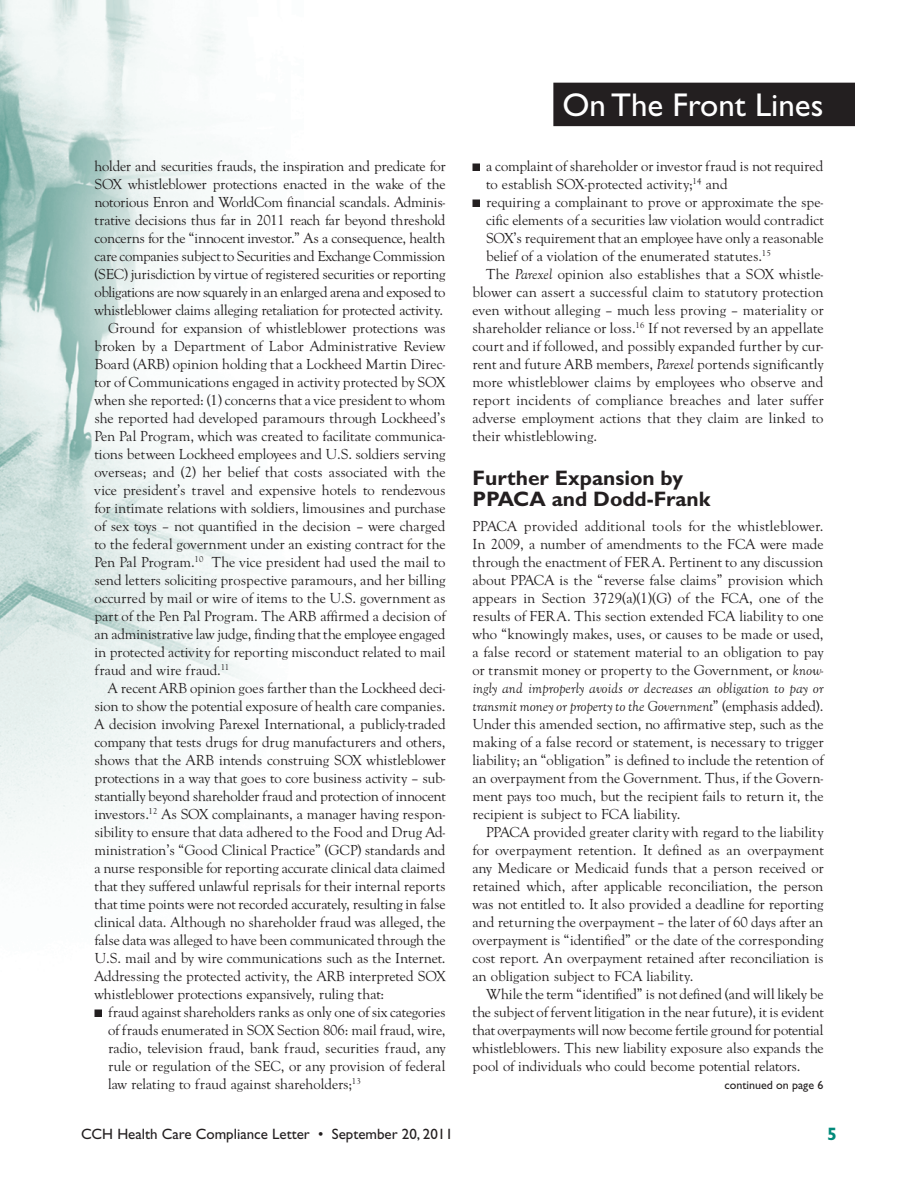
<style>
.page{position:relative;width:918px;height:1188px;background:#fff}
.page>*{position:absolute;margin:0;border:0;box-sizing:border-box;transform-origin:0 0}
.t1{font:33px "Gill Sans";color:#fff}
.t2{font:700 21px/21px "Gill Sans";color:#231f20}
.t3{font:700 18px "Gill Sans";color:#00897a}
.t4{font:15px/18px "Goudy Old Style Regular DTC";color:#231f20;text-align:justify}
.t5{font:15px/18px "Goudy Old Style Regular Italic DTC";color:#231f20}
.t6{font:15px "Goudy Old Style Regular DTC";letter-spacing:-.025em;color:#231f20}
.t7{font:15px "Goudy Old Style Regular DTC";letter-spacing:-.02em;color:#231f20}
.t8{font:15px "Gill Sans";color:#231f20}
.t9{font:12px "Gill Sans";color:#231f20}
.s1{font-family:"Goudy Old Style Regular Italic DTC"}
.s2{font-family:"Goudy Old Style Regular DTC"}
</style>
<div class="page">
<div style="left:553px;top:83px;width:302px;height:43px;background:#231f20"></div>
<img style="left:0;top:0;width:253px;height:1010px">
<div style="left:94px;top:1010px;width:8px;height:7px;background:#231f20"></div>
<div style="left:472px;top:164px;width:8px;height:7px;background:#231f20"></div>
<div style="left:472px;top:200px;width:8px;height:7px;background:#231f20"></div>
<p class="t4" style="left:94px;top:158px;width:353px">holder and securities frauds, the inspiration and predicate for</p>
<p class="t4" style="left:94px;top:176px;width:353px">SOX whistleblower protections enacted in the wake of the</p>
<p class="t4" style="left:94px;top:194px;width:353px">notorious Enron and WorldCom financial scandals. Adminis-</p>
<p class="t4" style="left:94px;top:212px;width:353px">trative decisions thus far in 2011 reach far beyond threshold</p>
<p class="t4" style="left:94px;top:230px;width:353px">concerns for the “innocent investor.” As a consequence, health</p>
<p class="t7" style="left:94px;top:250px;width:353px">care companies subject to Securities and Exchange Commission</p>
<p class="t4" style="left:94px;top:266px;width:353px">(SEC) jurisdiction by virtue of registered securities or reporting</p>
<p class="t6" style="left:94px;top:286px;width:352px">obligations are now squarely in an enlarged arena and exposed to</p>
<p class="t4" style="left:94px;top:302px;width:350px">whistleblower claims alleging retaliation for protected activity.</p>
<p class="t4" style="left:108px;top:320px;width:339px">Ground for expansion of whistleblower protections was</p>
<p class="t4" style="left:95px;top:338px;width:352px">broken by a Department of Labor Administrative Review</p>
<p class="t4" style="left:95px;top:356px;width:353px">Board (ARB) opinion holding that a Lockheed Martin Direc-</p>
<p class="t4" style="left:95px;top:374px;width:352px">tor of Communications engaged in activity protected by SOX</p>
<p class="t4" style="left:95px;top:392px;width:353px">when she reported: (1) concerns that a vice president to whom</p>
<p class="t4" style="left:95px;top:410px;width:353px">she reported had developed paramours through Lockheed’s</p>
<p class="t4" style="left:95px;top:428px;width:353px">Pen Pal Program, which was created to facilitate communica-</p>
<p class="t4" style="left:95px;top:446px;width:353px">tions between Lockheed employees and U.S. soldiers serving</p>
<p class="t4" style="left:95px;top:464px;width:352px">overseas; and (2) her belief that costs associated with the</p>
<p class="t4" style="left:95px;top:482px;width:353px">vice president’s travel and expensive hotels to rendezvous</p>
<p class="t4" style="left:95px;top:500px;width:353px">for intimate relations with soldiers, limousines and purchase</p>
<p class="t4" style="left:95px;top:518px;width:353px">of sex toys – not quantified in the decision – were charged</p>
<p class="t4" style="left:95px;top:536px;width:353px">to the federal government under an existing contract for the</p>
<p class="t4" style="left:95px;top:554px;width:353px">Pen Pal Program. <sup>10</sup> The vice president had used the mail to</p>
<p class="t4" style="left:94px;top:572px;width:353px">send letters soliciting prospective paramours, and her billing</p>
<p class="t4" style="left:94px;top:590px;width:353px">occurred by mail or wire of items to the U.S. government as</p>
<p class="t4" style="left:94px;top:608px;width:352px">part of the Pen Pal Program. The ARB affirmed a decision of</p>
<p class="t4" style="left:94px;top:626px;width:353px">an administrative law judge, finding that the employee engaged</p>
<p class="t4" style="left:94px;top:644px;width:353px">in protected activity for reporting misconduct related to mail</p>
<p class="t4" style="left:94px;top:662px;width:137px">fraud and wire fraud. <sup>11</sup></p>
<p class="t4" style="left:108px;top:680px;width:339px">A recent ARB opinion goes farther than the Lockheed deci-</p>
<p class="t4" style="left:94px;top:698px;width:352px">sion to show the potential exposure of health care companies.</p>
<p class="t4" style="left:94px;top:716px;width:353px">A decision involving Parexel International, a publicly-traded</p>
<p class="t4" style="left:94px;top:734px;width:353px">company that tests drugs for drug manufacturers and others,</p>
<p class="t4" style="left:94px;top:752px;width:353px">shows that the ARB intends construing SOX whistleblower</p>
<p class="t4" style="left:94px;top:770px;width:353px">protections in a way that goes to core business activity – sub-</p>
<p class="t4" style="left:94px;top:788px;width:353px">stantially beyond shareholder fraud and protection of innocent</p>
<p class="t4" style="left:94px;top:806px;width:353px">investors. <sup>12</sup> As SOX complainants, a manager having respon-</p>
<p class="t4" style="left:94px;top:824px;width:353px">sibility to ensure that data adhered to the Food and Drug Ad-</p>
<p class="t4" style="left:94px;top:842px;width:352px">ministration’s “Good Clinical Practice” (GCP) standards and</p>
<p class="t4" style="left:94px;top:860px;width:352px">a nurse responsible for reporting accurate clinical data claimed</p>
<p class="t4" style="left:94px;top:878px;width:353px">that they suffered unlawful reprisals for their internal reports</p>
<p class="t4" style="left:94px;top:896px;width:352px">that time points were not recorded accurately, resulting in false</p>
<p class="t4" style="left:94px;top:914px;width:353px">clinical data. Although no shareholder fraud was alleged, the</p>
<p class="t4" style="left:94px;top:932px;width:353px">false data was alleged to have been communicated through the</p>
<p class="t4" style="left:94px;top:950px;width:353px">U.S. mail and by wire communications such as the Internet.</p>
<p class="t4" style="left:94px;top:968px;width:353px">Addressing the protected activity, the ARB interpreted SOX</p>
<p class="t4" style="left:94px;top:986px;width:291px">whistleblower protections expansively, ruling that:</p>
<p class="t4" style="left:108px;top:1004px;width:339px">fraud against shareholders ranks as only one of six categories</p>
<p class="t4" style="left:108px;top:1022px;width:339px">of frauds enumerated in SOX Section 806: mail fraud, wire,</p>
<p class="t4" style="left:108px;top:1040px;width:339px">radio, television fraud, bank fraud, securities fraud, any</p>
<p class="t4" style="left:108px;top:1058px;width:339px">rule or regulation of the SEC, or any provision of federal</p>
<p class="t4" style="left:108px;top:1076px;width:254px">law relating to fraud against shareholders; <sup>13</sup></p>
<h1 class="t1" style="left:562px;top:93px;width:263px">On The Front Lines</h1>
<p class="t4" style="left:486px;top:158px;width:339px">a complaint of shareholder or investor fraud is not required</p>
<p class="t4" style="left:486px;top:176px;width:243px">to establish SOX-protected activity; <sup>14</sup> and</p>
<p class="t4" style="left:486px;top:194px;width:339px">requiring a complainant to prove or approximate the spe-</p>
<p class="t4" style="left:486px;top:212px;width:339px">cific elements of a securities law violation would contradict</p>
<p class="t4" style="left:486px;top:230px;width:339px">SOX’s requirement that an employee have only a reasonable</p>
<p class="t4" style="left:486px;top:248px;width:286px">belief of a violation of the enumerated statutes. <sup>15</sup></p>
<p class="t4" style="left:486px;top:266px;width:339px">The <span class="s1">Parexel</span> opinion also establishes that a SOX whistle-</p>
<p class="t4" style="left:472px;top:284px;width:353px">blower can assert a successful claim to statutory protection</p>
<p class="t4" style="left:472px;top:302px;width:353px">even without alleging – much less proving – materiality or</p>
<p class="t4" style="left:472px;top:320px;width:352px">shareholder reliance or loss. <sup>16</sup> If not reversed by an appellate</p>
<p class="t4" style="left:472px;top:338px;width:353px">court and if followed, and possibly expanded further by cur-</p>
<p class="t4" style="left:472px;top:356px;width:353px">rent and future ARB members, <span class="s1">Parexel</span> portends significantly</p>
<p class="t4" style="left:472px;top:374px;width:352px">more whistleblower claims by employees who observe and</p>
<p class="t4" style="left:472px;top:392px;width:353px">report incidents of compliance breaches and later suffer</p>
<p class="t4" style="left:472px;top:410px;width:352px">adverse employment actions that they claim are linked to</p>
<p class="t4" style="left:472px;top:428px;width:126px">their whistleblowing.</p>
<h2 class="t2" style="left:472px;top:469px;width:239px">Further Expansion by<br>PPACA and Dodd-Frank</h2>
<p class="t4" style="left:472px;top:518px;width:353px">PPACA provided additional tools for the whistleblower.<br>In 2009, a number of amendments to the FCA were made through the enactment of FER A. Pertinent to any discussion about PPACA is the “reverse false claims” provision which appears in Section 3729(a)(1)(G) of the FCA, one of the results of FER A. This section extended FCA liability to one who “knowingly makes, uses, or causes to be made or used, a false record or statement material to an obligation to pay or transmit money or property to the Government, or <span class="s1">know-</span></p>
<p class="t5" style="left:472px;top:680px;width:353px">ingly and improperly avoids or decreases an obligation to pay or transmit money or property to the Government <span class="s2">” (emphasis added).</span></p>
<p class="t4" style="left:472px;top:716px;width:353px">Under this amended section, no affirmative step, such as the making of a false record or statement, is necessary to trigger liability; an “obligation” is defined to include the retention of an overpayment from the Government. Thus, if the Govern&shy;ment pays too much, but the recipient fails to return it, the recipient is subject to FCA liability.</p>
<p class="t4" style="left:472px;top:824px;width:353px;text-indent:14px">PPACA provided greater clarity with regard to the liability for overpayment retention. It defined as an overpayment any Medicare or Medicaid funds that a person received or retained which, after applicable reconciliation, the person was not entitled to. It also provided a deadline for reporting and returning the overpayment – the later of 60 days after an overpayment is “identified” or the date of the corresponding cost report. An overpayment retained after reconciliation is an obligation subject to FCA liability.</p>
<p class="t4" style="left:472px;top:986px;width:353px;text-indent:14px">While the term “identified” is not defined (and will likely be the subject of fervent litigation in the near future), it is evident that overpayments will now become fertile ground for potential whistleblowers. This new liability exposure also expands the pool of individuals who could become potential relators.</p>
<p class="t9" style="left:725px;top:1081px;width:100px">continued on page 6</p>
<p class="t8" style="left:81px;top:1129px;width:373px">CCH Health Care Compliance Letter • September 20, 2011</p>
<p class="t3" style="left:827px;top:1127px;width:11px">5</p>
</div>
